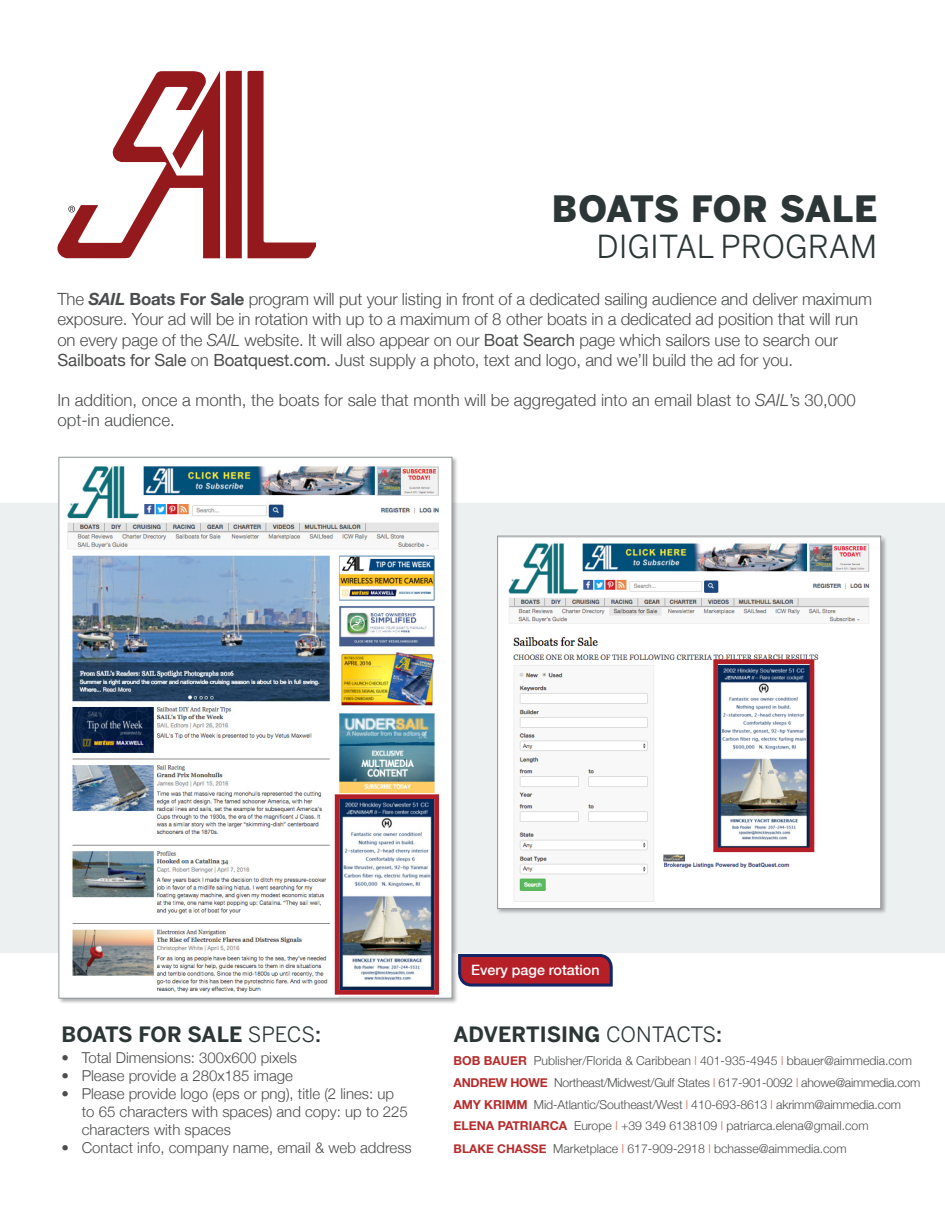
<style>
.page{position:relative;width:945px;height:1215px;background:#fff}
.page>*{position:absolute;margin:0;border:0;box-sizing:border-box;transform-origin:0 0}
.dept_kicker{font:900 36px "Benton Sans";letter-spacing:.01em;color:#2c3636}
.dept_kicker-2{font:31.5px "Benton Sans";color:#2c3636}
._14-Media_Kit_HL2{font:700 21px "Benton Sans";letter-spacing:.005em;color:#2c3636}
._14-Media_Kit_HL2-2{font:700 21px "Benton Sans";letter-spacing:-.015em;color:#2c3636}
.t1{font:300 16.8px/20.1px "Helvetica Neue";letter-spacing:-.01em;color:#4b4c4d}
.t2{font:300 15px/18px "Helvetica Neue";color:#4b4c4d}
.t3{font:500 14.25px "Helvetica Neue";color:#fff}
.t4{font:300 12.3px/21.8px "Helvetica Neue";color:#4b4c4d}
.t5{font:300 12.3px "Helvetica Neue";letter-spacing:-.02em;color:#4b4c4d}
.s1{font-weight:700;font-style:italic}
.s2{font-weight:700}
.s3{font-style:italic}
.s4{font-weight:400}
.s5{font-weight:500}
.s6{font-weight:700;color:#b72c2c}
.s7{color:#cb6e5a}
.s8{font-weight:700;font-size:12px;color:#b72c2c}
</style>
<div class="page">
<div style="left:0;top:503px;width:945px;height:450px;background:#edf0f1"></div>
<div style="left:58px;top:456px;width:400px;height:548px;background:#231f20;opacity:.35"></div>
<div style="left:59px;top:457px;width:393px;height:541px;background:#fff"></div>
<img style="left:67px;top:466px;width:372px;height:531px">
<div style="left:226px;top:71px;width:16px;height:187px;background:#93191d"></div>
<svg style="left:248px;top:71px;width:68px;height:187px"></svg>
<svg style="left:57px;top:71px;width:163px;height:187px"></svg>
<div style="left:335px;top:794px;width:104px;height:201px;border:5px solid #b51f27"></div>
<div style="left:496px;top:535px;width:391px;height:380px;background:#231f20;opacity:.35"></div>
<img style="left:499px;top:538px;width:380px;height:369px">
<div style="left:497px;top:536px;width:384px;height:373px;border:1px solid #939598"></div>
<svg style="left:457px;top:952px;width:157px;height:36px;background:#9f3b4c"></svg>
<div style="left:713px;top:659px;width:101px;height:193px;border:5px solid #b51f27"></div>
<p class="dept_kicker" style="left:552px;top:187px;width:327px">BOATS FOR SALE</p>
<p class="dept_kicker-2" style="left:596px;top:228px;width:282px">DIGITAL PROGRAM</p>
<p class="t1" style="left:57px;top:288px;width:816px">The <span class="s1">SAIL</span> <span class="s2">Boats For Sale</span> program will put your listing in front of a dedicated sailing audience and deliver maximum exposure. Your ad will be in rotation with up to a maximum of 8 other boats in a dedicated ad position that will run on every page of the <span class="s3">SAIL</span> website. It will also appear on our <span class="s4">Boat Search</span> page which sailors use to search our <span class="s4">Sailboats for Sale</span> on <span class="s4">Boatquest.com.</span> Just supply a photo, text and logo, and we’ll build the ad for you.</p>
<p class="t1" style="left:57px;top:389px;width:800px">In addition, once a month, the boats for sale that month will be aggregated into an email blast to <span class="s3">SAIL</span>’s 30,000 opt-in audience.</p>
<p class="_14-Media_Kit_HL2-2" style="left:62px;top:1022px;width:261px">BOATS FOR SALE <span class="s4">SPECS</span><span class="s5">:</span></p>
<p class="t2" style="left:62px;top:1048px;width:237px">• Total Dimensions: 300x600 pixels</p>
<p class="t2" style="left:62px;top:1066px;width:233px">• Please provide a 280x185 image</p>
<p class="t2" style="left:82px;top:1084px;width:328px;text-indent:-20px">• Please provide logo (eps or png), title (2 lines: up to 65 characters with spaces) and copy: up to 225 characters with spaces</p>
<p class="t2" style="left:62px;top:1138px;width:352px">• Contact info, company name, email &amp; web address</p>
<p class="t3" style="left:471px;top:958px;width:130px">Every page rotation</p>
<p class="_14-Media_Kit_HL2" style="left:454px;top:1022px;width:270px">ADVERTISING <span class="s4">CONTACTS</span><span class="s5">:</span></p>
<p class="t4" style="left:454px;top:1049px;width:460px"><span class="s6">BOB BAUER</span> Publisher/Florida &amp; Caribbean <span class="s7">l</span> 401-935-4945 <span class="s7">l</span> bbauer@aimmedia.com</p>
<p class="t5" style="left:454px;top:1073px;width:468px"><span class="s6">ANDREW HOWE</span> Northeast/Midwest/Gulf States <span class="s7">l</span> 617-901-0092 <span class="s7">l</span> ahowe@aimmedia.com</p>
<p class="t4" style="left:454px;top:1093px;width:449px"><span class="s6">AMY KRIMM</span> Mid-Atlantic/Southeast/West <span class="s7">l</span> 410-693-8613 <span class="s7">l</span> akrimm@aimmedia.com<br><span class="s6">ELENA PATRIARCA</span> Europe <span class="s7">l</span> +39 349 6138109 <span class="s7">l</span> patriarca.elena@gmail.com</p>
<p class="t4" style="left:454px;top:1137px;width:395px"><span class="s8">BLAKE CHASSE</span> Marketplace <span class="s7">l</span> 617-909-2918 <span class="s7">l</span> bchasse@aimmedia.com</p>
</div>
